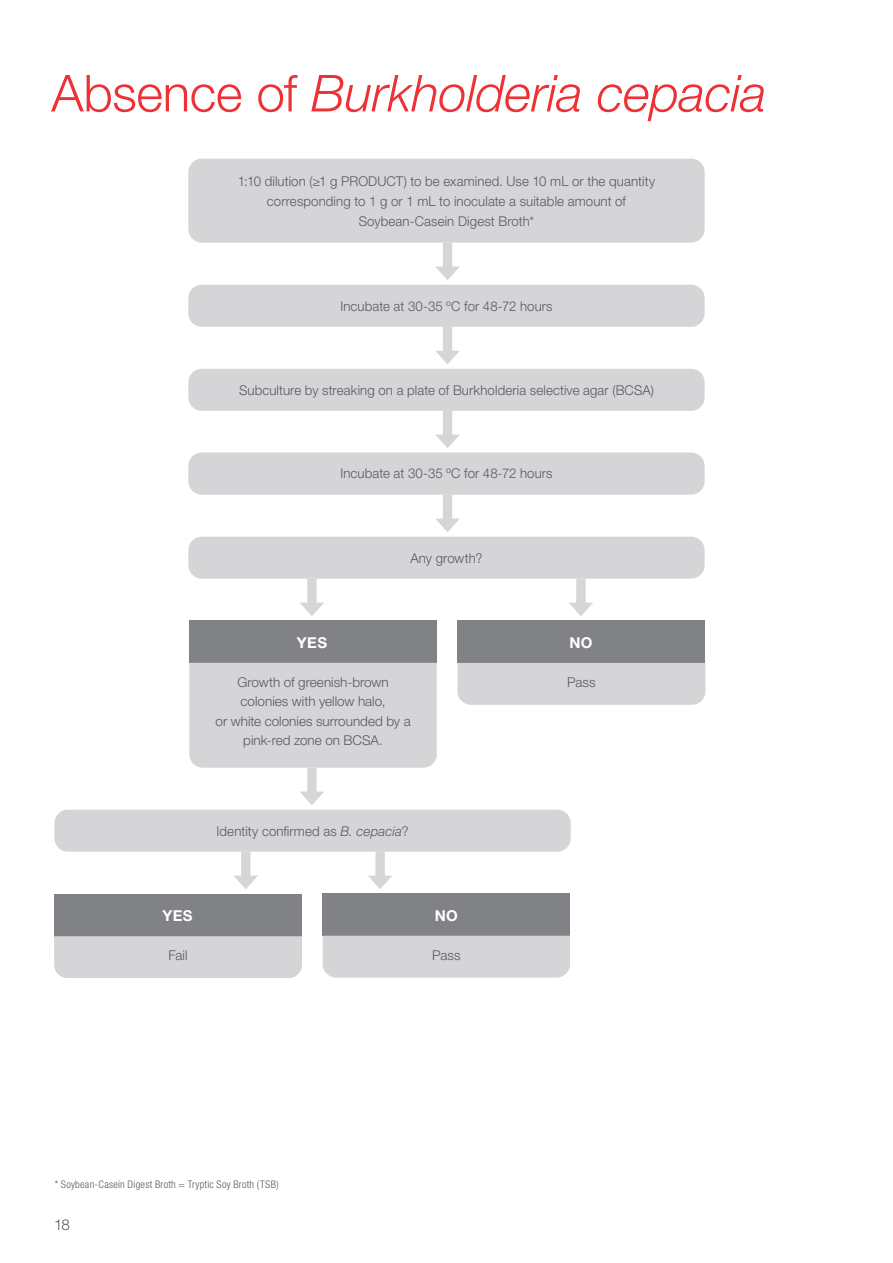
<style>
.page{position:relative;width:893px;height:1263px;background:#fff}
.page>*{position:absolute;margin:0;border:0;box-sizing:border-box;transform-origin:0 0}
.t1{font:italic 300 51px "Helvetica Neue LTW1 G";letter-spacing:-.005em;color:#ee3134}
.t2{font:700 15px "Helvetica Neue LTW1 G";letter-spacing:.025em;color:#fff}
.t3{font:300 15px "Helvetica Neue LTW1 G";color:#58595b}
.t4{font:300 13.5px/19.5px "Helvetica Neue LTW1 G";letter-spacing:.005em;color:#58595b;text-align:center}
.t5{font:300 condensed 10.5px "Helvetica Neue LTW1 G";letter-spacing:.025em;color:#58595b}
.s1{font-style:normal}
.s2{font-style:italic}
</style>
<div class="page">
<svg style="left:436px;top:243px;width:24px;height:37px"></svg>
<svg style="left:436px;top:327px;width:23px;height:37px"></svg>
<svg style="left:436px;top:495px;width:24px;height:37px"></svg>
<svg style="left:436px;top:411px;width:24px;height:37px"></svg>
<svg style="left:569px;top:579px;width:24px;height:37px"></svg>
<svg style="left:368px;top:852px;width:24px;height:37px"></svg>
<svg style="left:234px;top:852px;width:24px;height:37px"></svg>
<svg style="left:300px;top:579px;width:24px;height:37px"></svg>
<div style="left:188px;top:159px;width:517px;height:84px;background:#d5d5d7;border-radius:14px"></div>
<div style="left:188px;top:285px;width:517px;height:42px;background:#d5d5d7;border-radius:14px"></div>
<div style="left:188px;top:452px;width:517px;height:43px;background:#d5d5d7;border-radius:14px"></div>
<div style="left:188px;top:369px;width:517px;height:42px;background:#d5d5d7;border-radius:14px"></div>
<div style="left:188px;top:537px;width:517px;height:42px;background:#d5d5d7;border-radius:14px"></div>
<div style="left:54px;top:810px;width:517px;height:42px;background:#d5d5d7;border-radius:14px"></div>
<div style="left:457px;top:621px;width:248px;height:42px;background:#808285"></div>
<div style="left:54px;top:894px;width:248px;height:42px;background:#808285"></div>
<div style="left:189px;top:621px;width:247px;height:42px;background:#808285"></div>
<div style="left:323px;top:893px;width:247px;height:42px;background:#808285"></div>
<div style="left:457px;top:663px;width:248px;height:42px;background:#d5d5d7"></div>
<div style="left:54px;top:936px;width:248px;height:42px;background:#d5d5d7"></div>
<svg style="left:189px;top:663px;width:248px;height:142px"></svg>
<div style="left:323px;top:936px;width:247px;height:41px;background:#d5d5d7"></div>
<h1 class="t1" style="left:51px;top:62px;width:717px"><span class="s1">Absence of</span> Burkholderia cepacia</h1>
<p class="t4" style="left:238px;top:171px;width:419px;line-height:20px">1:10 dilution (≥1 g PRODUCT) to be examined. Use 10 mL or the quantity corresponding to 1 g or 1 mL to inoculate a suitable amount of<br>Soybean-Casein Digest Broth*</p>
<p class="t4" style="left:340px;top:296px;width:214px">Incubate at 30-35 ºC for 48-72 hours</p>
<p class="t4" style="left:239px;top:380px;width:416px">Subculture by streaking on a plate of Burkholderia selective agar (BCSA)</p>
<p class="t4" style="left:340px;top:464px;width:214px">Incubate at 30-35 ºC for 48-72 hours</p>
<p class="t2" style="left:297px;top:633px;width:32px">YES</p>
<p class="t4" style="left:410px;top:548px;width:74px">Any growth?</p>
<p class="t4" style="left:216px;top:672px;width:197px">Growth of greenish-brown colonies with yellow halo,<br>or white colonies surrounded by a pink-red zone on BCSA.</p>
<p class="t4" style="left:216px;top:821px;width:194px">Identity confirmed as <span class="s2">B. cepacia</span>?</p>
<p class="t2" style="left:162px;top:906px;width:32px">YES</p>
<p class="t4" style="left:169px;top:946px;width:21px">Fail</p>
<p class="t2" style="left:435px;top:906px;width:25px">NO</p>
<p class="t4" style="left:432px;top:945px;width:30px">Pass</p>
<p class="t2" style="left:569px;top:633px;width:25px">NO</p>
<p class="t4" style="left:567px;top:672px;width:30px">Pass</p>
<p class="t5" style="left:55px;top:1178px;width:225px">* Soybean-Casein Digest Broth = Tryptic Soy Broth (TSB)</p>
<p class="t3" style="left:54px;top:1215px;width:17px">18</p>
</div>
